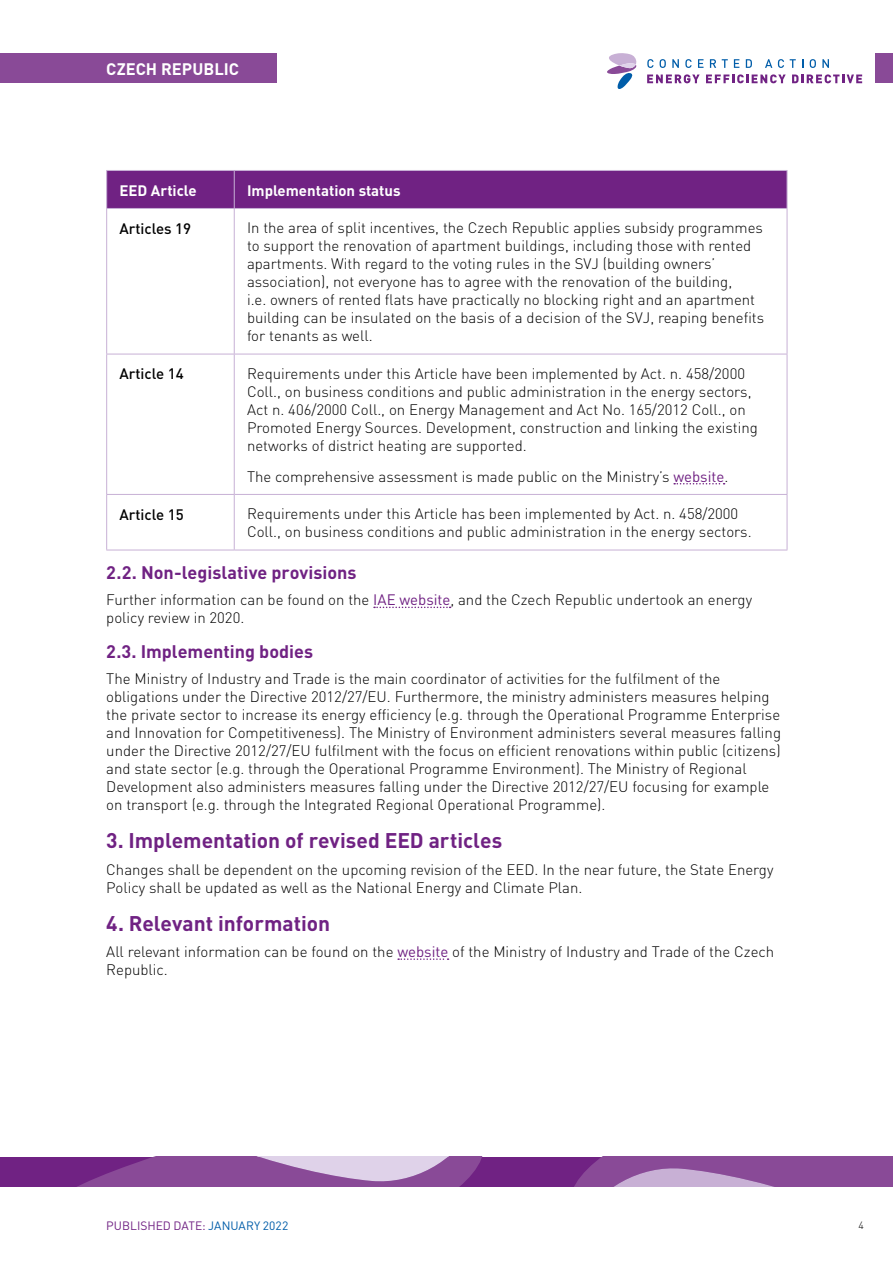
<style>
.page{position:relative;width:893px;height:1263px;background:#fff}
.page>*{position:absolute;margin:0;border:0;box-sizing:border-box;transform-origin:0 0}
.t1{font:700 21px "DIN";color:#702283}
.t2{font:700 18px "DIN";color:#702283}
.t3{font:700 16.5px "DIN";letter-spacing:.005em;color:#fff}
.t4{font:300 15px/18px "DIN";color:#000}
.t5{font:700 15px "DIN";color:#fff}
.t6{font:500 15px "DIN";color:#000}
.t7{font:12px "DIN";color:#702283}
.t8{font:300 10.5px "DIN";color:#000}
.s1{font-weight:400;color:#702283}
.s2{color:#005da9}
</style>
<div class="page">
<div style="left:0;top:1157px;width:893px;height:29px;background:#702283"></div>
<svg style="left:79px;top:1157px;width:403px;height:29px;background:#9b67a9"></svg>
<svg style="left:575px;top:1157px;width:318px;height:29px;background:#935ba1"></svg>
<div style="left:876px;top:53px;width:17px;height:30px;background:#894a97"></div>
<svg style="left:607px;top:53px;width:30px;height:36px"></svg>
<svg style="left:647px;top:59px;width:7px;height:9px"></svg>
<svg style="left:660px;top:59px;width:6px;height:9px"></svg>
<svg style="left:672px;top:59px;width:7px;height:9px"></svg>
<svg style="left:685px;top:59px;width:7px;height:9px"></svg>
<svg style="left:698px;top:59px;width:5px;height:9px"></svg>
<svg style="left:710px;top:59px;width:6px;height:9px"></svg>
<svg style="left:722px;top:59px;width:6px;height:9px"></svg>
<svg style="left:734px;top:59px;width:5px;height:9px"></svg>
<svg style="left:746px;top:59px;width:6px;height:9px"></svg>
<svg style="left:765px;top:59px;width:7px;height:9px"></svg>
<svg style="left:778px;top:59px;width:6px;height:9px"></svg>
<svg style="left:790px;top:59px;width:6px;height:9px"></svg>
<svg style="left:810px;top:59px;width:6px;height:9px"></svg>
<svg style="left:822px;top:59px;width:7px;height:9px"></svg>
<svg style="left:647px;top:74px;width:53px;height:9px"></svg>
<svg style="left:706px;top:74px;width:80px;height:9px"></svg>
<svg style="left:792px;top:74px;width:70px;height:9px"></svg>
<div style="left:0;top:53px;width:276px;height:30px;background:#894a97"></div>
<svg style="left:374px;top:607px;width:77px;height:1px"></svg>
<svg style="left:398px;top:958px;width:51px;height:2px"></svg>
<div style="left:107px;top:171px;width:680px;height:37px;background:#702283"></div>
<hr style="left:234px;top:171px;width:1px;height:37px;background:#c7b0d5">
<hr style="left:106px;top:209px;width:1px;height:145px;background:#c7b0d5">
<hr style="left:234px;top:209px;width:1px;height:145px;background:#c7b0d5">
<hr style="left:787px;top:209px;width:1px;height:145px;background:#c7b0d5">
<hr style="left:106px;top:354px;width:128px;height:1px;background:#c7b0d5">
<hr style="left:106px;top:354px;width:1px;height:140px;background:#c7b0d5">
<hr style="left:234px;top:354px;width:553px;height:1px;background:#c7b0d5">
<hr style="left:234px;top:354px;width:1px;height:140px;background:#c7b0d5">
<hr style="left:787px;top:354px;width:1px;height:140px;background:#c7b0d5">
<hr style="left:106px;top:494px;width:128px;height:1px;background:#c7b0d5">
<hr style="left:106px;top:495px;width:1px;height:55px;background:#c7b0d5">
<hr style="left:234px;top:494px;width:553px;height:1px;background:#c7b0d5">
<hr style="left:234px;top:495px;width:1px;height:55px;background:#c7b0d5">
<hr style="left:787px;top:495px;width:1px;height:55px;background:#c7b0d5">
<hr style="left:106px;top:550px;width:128px;height:1px;background:#c7b0d5">
<hr style="left:234px;top:550px;width:553px;height:1px;background:#c7b0d5">
<hr style="left:106px;top:170px;width:128px;height:1px;background:#c7b0d5">
<hr style="left:106px;top:171px;width:1px;height:37px;background:#c7b0d5">
<hr style="left:234px;top:170px;width:553px;height:1px;background:#c7b0d5">
<hr style="left:787px;top:171px;width:1px;height:37px;background:#c7b0d5">
<hr style="left:106px;top:208px;width:128px;height:1px;background:#c7b0d5">
<hr style="left:234px;top:208px;width:553px;height:1px;background:#c7b0d5">
<svg style="left:674px;top:483px;width:51px;height:1px"></svg>
<p class="t3" style="left:106px;top:58px;width:134px">CZECH REPUBLIC</p>
<p class="t5" style="left:119px;top:180px;width:79px">EED Article</p>
<p class="t5" style="left:247px;top:180px;width:155px">Implementation status</p>
<p class="t6" style="left:119px;top:219px;width:73px">Articles 19</p>
<p class="t4" style="left:247px;top:219px;width:519px">In the area of split incentives, the Czech Republic applies subsidy programmes to support the renovation of apartment buildings, including those with rented apartments. With regard to the voting rules in the SVJ (building owners’ association), not everyone has to agree with the renovation of the building,<br>i.e. owners of rented flats have practically no blocking right and an apartment building can be insulated on the basis of a decision of the SVJ, reaping benefits for tenants as well.</p>
<p class="t6" style="left:119px;top:364px;width:66px">Article 14</p>
<p class="t4" style="left:247px;top:364px;width:512px">Requirements under this Article have been implemented by Act. n. 458/2000<br>Coll., on business conditions and public administration in the energy sectors, Act n. 406/2000 Coll., on Energy Management and Act No. 165/2012 Coll., on Promoted Energy Sources. Development, construction and linking the existing networks of district heating are supported.</p>
<p class="t4" style="left:247px;top:467px;width:483px">The comprehensive assessment is made public on the Ministry’s <span class="s1">website</span>.</p>
<p class="t6" style="left:119px;top:505px;width:66px">Article 15</p>
<p class="t4" style="left:247px;top:505px;width:506px">Requirements under this Article has been implemented by Act. n. 458/2000<br>Coll., on business conditions and public administration in the energy sectors.</p>
<p class="t2" style="left:106px;top:560px;width:252px">2.2. Non-legislative provisions</p>
<p class="t4" style="left:106px;top:591px;width:647px">Further information can be found on the <span class="s1">IAE website</span>, and the Czech Republic undertook an energy policy review in 2020.</p>
<p class="t2" style="left:106px;top:639px;width:208px">2.3. Implementing bodies</p>
<p class="t4" style="left:106px;top:670px;width:676px">The Ministry of Industry and Trade is the main coordinator of activities for the fulfilment of the obligations under the Directive 2012/27/EU. Furthermore, the ministry administers measures helping the private sector to increase its energy efficiency (e.g. through the Operational Programme Enterprise and Innovation for Competitiveness). The Ministry of Environment administers several measures falling under the Directive 2012/27/EU fulfilment with the focus on efficient renovations within public (citizens) and state sector (e.g. through the Operational Programme Environment). The Ministry of Regional Development also administers measures falling under the Directive 2012/27/EU focusing for example on transport (e.g. through the Integrated Regional Operational Programme).</p>
<h1 class="t1" style="left:106px;top:827px;width:398px">3. Implementation of revised EED articles</h1>
<p class="t4" style="left:106px;top:860px;width:669px">Changes shall be dependent on the upcoming revision of the EED. In the near future, the State Energy<br>Policy shall be updated as well as the National Energy and Climate Plan.</p>
<h1 class="t1" style="left:106px;top:909px;width:225px">4. Relevant information</h1>
<p class="t4" style="left:106px;top:942px;width:669px">All relevant information can be found on the <span class="s1">website</span> of the Ministry of Industry and Trade of the Czech<br>Republic.</p>
<p class="t7" style="left:106px;top:1218px;width:183px">PUBLISHED DATE: <span class="s2">JANUARY 2022</span></p>
<p class="t8" style="left:858px;top:1219px;width:7px">4</p>
</div>
